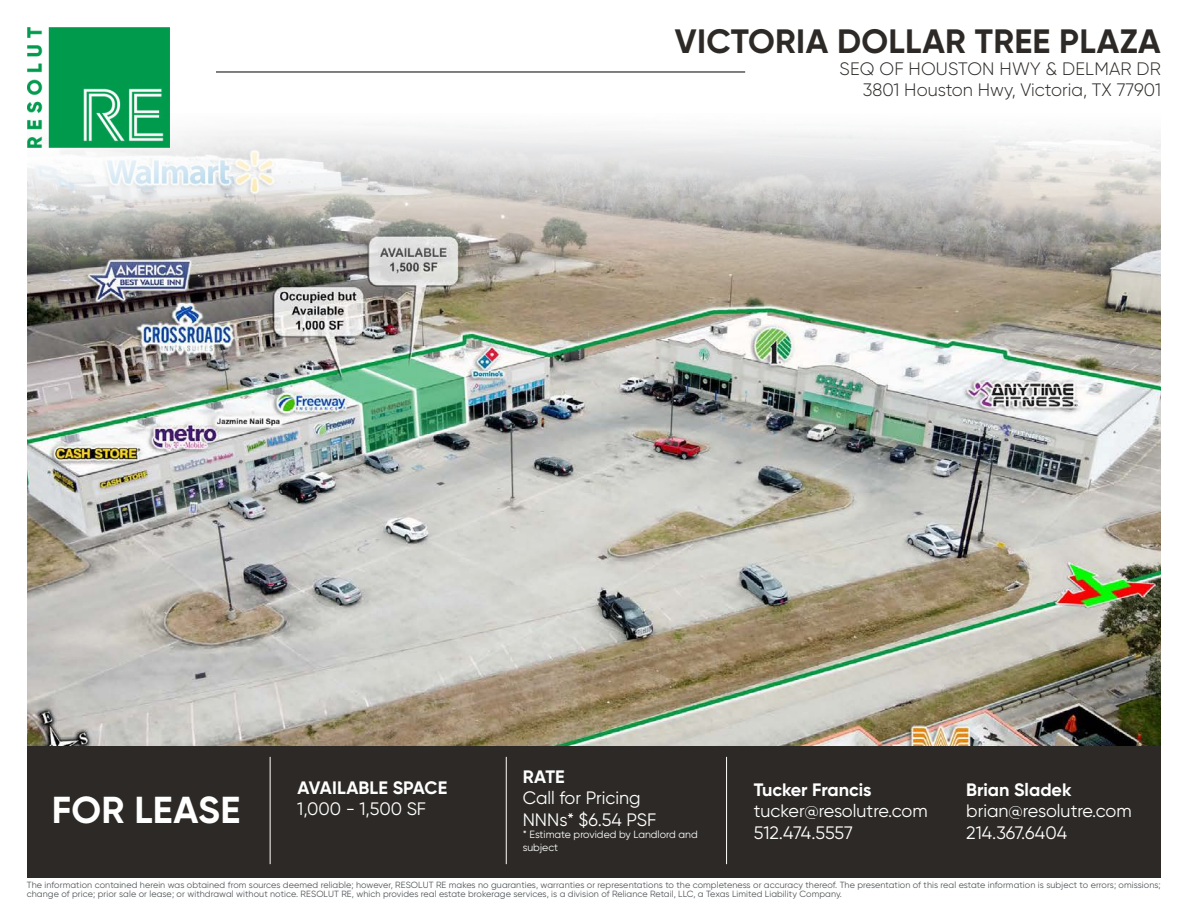
<style>
.page{position:relative;width:1188px;height:918px;background:#fff}
.page>*{position:absolute;margin:0;border:0;box-sizing:border-box;transform-origin:0 0}
.t1{font:700 37.5px "Gilroy";letter-spacing:.01em;color:#fff}
.t2{font:700 33.75px "Gilroy";letter-spacing:.01em;color:#2c2926}
.t3{font:18px/21.6px "Gilroy";color:#fff}
.t4{font:300 18px/21.6px "Gilroy";color:#2c2926;text-align:right}
.t5{font:700 18px "Gilroy";color:#fff}
.t6{font:10.5px/12.6px "Gilroy";color:#fff}
.t7{font:9px/9px "Gilroy";letter-spacing:.01em;color:#52575a}
</style>
<div class="page">
<img style="left:27px;top:363px;width:1134px;height:383px">
<div style="left:27px;top:746px;width:1134px;height:132px;background:#2c2926"></div>
<img style="left:27px;top:71px;width:1134px;height:292px">
<svg style="left:27px;top:27px;width:228px;height:255px"></svg>
<img style="left:27px;top:27px;width:142px;height:121px">
<hr style="left:216px;top:72px;width:529px;height:1px;background:#000">
<hr style="left:726px;top:757px;width:1px;height:107px;background:#fff">
<hr style="left:270px;top:757px;width:1px;height:107px;background:#fff">
<hr style="left:506px;top:757px;width:1px;height:107px;background:#fff">
<h2 class="t2" style="left:675px;top:20px;width:487px">VICTORIA DOLLAR TREE PLAZA</h2>
<h3 class="t4" style="left:840px;top:58px;width:323px">SEQ OF HOUSTON HWY &amp; DELMAR DR<br>3801 Houston Hwy, Victoria, TX 77901</h3>
<h3 class="t5" style="left:523px;top:765px;width:43px">RATE</h3>
<h3 class="t3" style="left:523px;top:787px;width:135px">Call for Pricing<br>NNNs* $6.54 PSF</h3>
<p class="t6" style="left:523px;top:828px;width:176px">* Estimate provided by Landlord and subject</p>
<p class="t7" style="left:27px;top:880px;width:1135px">The information contained herein was obtained from sources deemed reliable; however, RESOLUT RE makes no guaranties, warranties or representations to the completeness or accuracy thereof. The presentation of this real estate information is subject to errors; omissions; change of price; prior sale or lease; or withdrawal without notice. RESOLUT RE, which provides real estate brokerage services, is a division of Reliance Retail, LLC, a Texas Limited Liability Company.</p>
<h3 class="t5" style="left:297px;top:776px;width:151px">AVAILABLE SPACE</h3>
<h3 class="t5" style="left:966px;top:778px;width:107px">Brian Sladek</h3>
<h3 class="t3" style="left:966px;top:800px;width:167px">brian@resolutre.com<br>214.367.6404</h3>
<h3 class="t5" style="left:754px;top:778px;width:119px">Tucker Francis</h3>
<h3 class="t3" style="left:754px;top:800px;width:175px">tucker@resolutre.com<br>512.474.5557</h3>
<h1 class="t1" style="left:52px;top:786px;width:190px">FOR LEASE</h1>
<h3 class="t3" style="left:297px;top:798px;width:130px">1,000 - 1,500 SF</h3>
</div>
